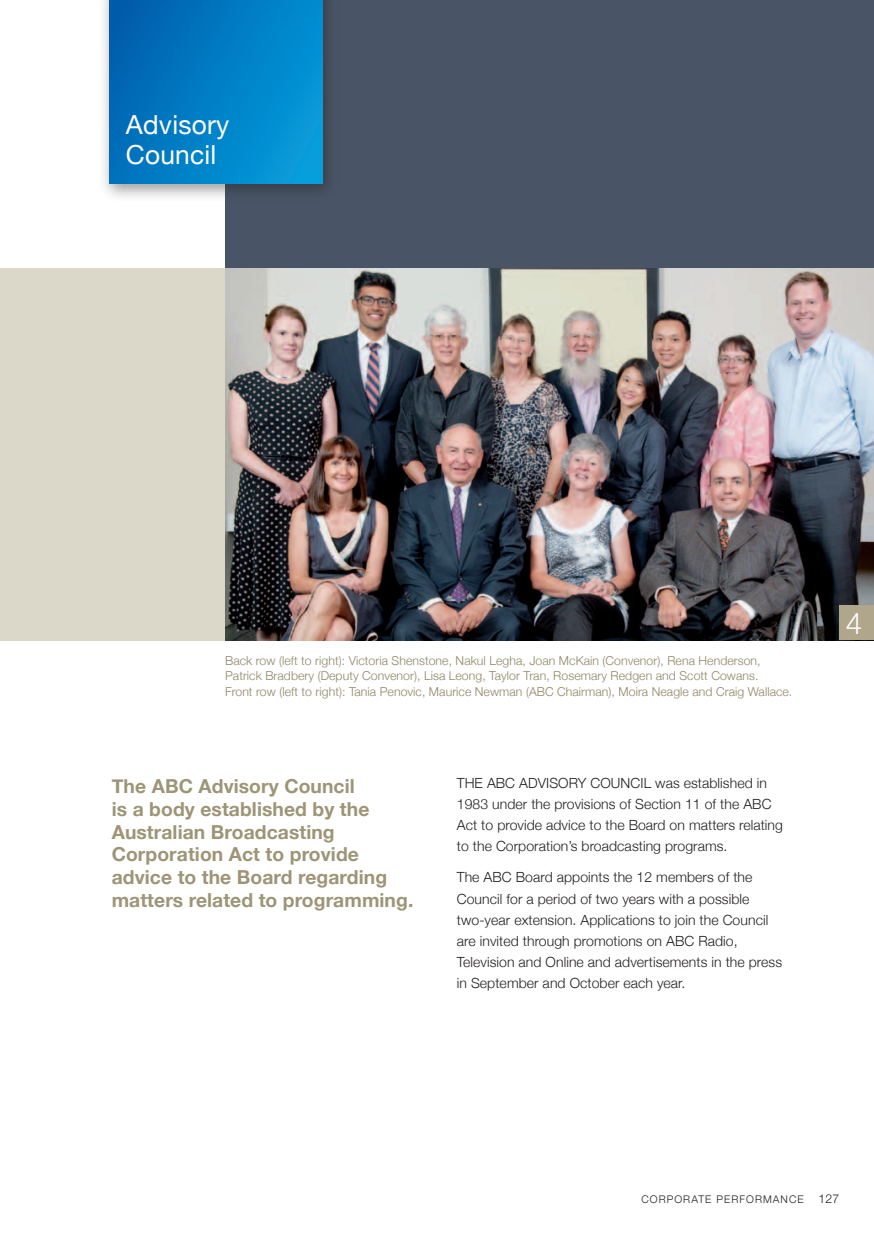
<style>
.page{position:relative;width:874px;height:1241px;background:#fff}
.page>*{position:absolute;margin:0;border:0;box-sizing:border-box;transform-origin:0 0}
.t1{font:300 29.75px "Helvetica Neue";color:#fff}
.t2{font:26.25px/29.8px "Helvetica Neue";letter-spacing:.01em;color:#fff}
.t3{font:700 19.25px/22.8px "Helvetica Neue";letter-spacing:.005em;color:#9e9577}
.t4{font:300 14px/21px "Helvetica Neue";letter-spacing:.005em;color:#231f20}
.t5{font:300 12.25px/14.9px "Helvetica Neue";letter-spacing:.005em;color:#908566}
.t6{font:300 10.5px "Helvetica Neue";letter-spacing:.1em;color:#231f20}
.s1{font-size:12.25px}
</style>
<div class="page">
<div style="left:0;top:268px;width:873px;height:372px;background:#dcd8c9"></div>
<div style="left:225px;top:0;width:648px;height:268px;background:#495566"></div>
<img style="left:225px;top:268px;width:648px;height:372px">
<div style="left:838px;top:605px;width:35px;height:35px;background:#afa68b"></div>
<div style="left:97px;top:0;width:241px;height:201px;background:#231f20;opacity:.45"></div>
<div style="left:109px;top:0;width:213px;height:184px;background:linear-gradient(to right,#0065b2,#0398d8)"></div>
<h2 class="t2" style="left:126px;top:110px;width:105px">Advisory<br>Council</h2>
<p class="t5" style="left:225px;top:652px;width:537px">Back row (left to right): Victoria Shenstone, Nakul Legha, Joan McKain (Convenor), Rena Henderson,<br>Patrick Bradbery (Deputy Convenor), Lisa Leong, Taylor Tran, Rosemary Redgen and Scott Cowans.</p>
<p class="t5" style="left:225px;top:683px;width:568px">Front row (left to right): Tania Penovic, Maurice Newman (ABC Chairman), Moira Neagle and Craig Wallace.</p>
<h3 class="t3" style="left:112px;top:774px;width:303px">The ABC Advisory Council<br>is a body established by the<br>Australian Broadcasting<br>Corporation Act to provide advice to the Board regarding matters related to programming.</h3>
<p class="t4" style="left:456px;top:772px;width:327px">THE ABC ADVISORY COUNCIL was established in 1983 under the provisions of Section 11 of the ABC Act to provide advice to the Board on matters relating to the Corporation’s broadcasting programs.</p>
<p class="t4" style="left:456px;top:866px;width:326px">The ABC Board appoints the 12 members of the Council for a period of two years with a possible two-year extension. Applications to join the Council are invited through promotions on ABC Radio, Television and Online and advertisements in the press in September and October each year.</p>
<h1 class="t1" style="left:845px;top:605px;width:18px">4</h1>
<p class="t6" style="left:641px;top:1192px;width:199px">CORPORATE PERFORMANCE <span class="s1">127</span></p>
</div>
